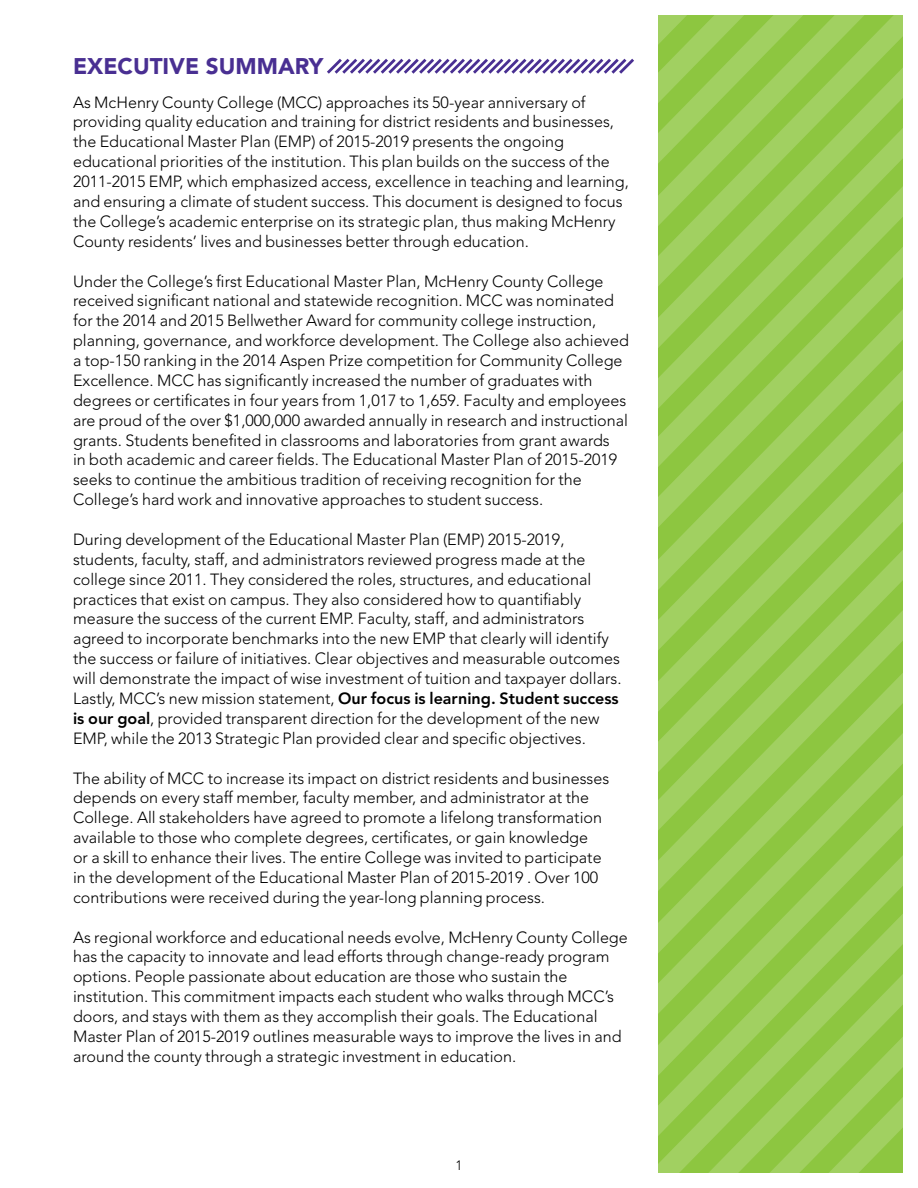
<style>
.page{position:relative;width:918px;height:1188px;background:#fff}
.page>*{position:absolute;margin:0;border:0;box-sizing:border-box;transform-origin:0 0}
.t1{font:900 22.5px "Avenir LT Std";color:#492f92}
.t2{font:300 16.2px/20px "Avenir LT Std";color:#000}
.t3{font:300 13.5px "Avenir LT Std";color:#000}
.s1{font-weight:800}
</style>
<div class="page">
<svg style="left:327px;top:58px;width:307px;height:16px"></svg>
<svg style="left:659px;top:1148px;width:244px;height:25px;background:#96ca4f"></svg>
<svg style="left:659px;top:1118px;width:244px;height:30px;background:#97cb50"></svg>
<svg style="left:659px;top:1089px;width:244px;height:29px;background:#97cb50"></svg>
<svg style="left:659px;top:1059px;width:244px;height:30px;background:#97ca50"></svg>
<svg style="left:659px;top:1032px;width:244px;height:27px;background:#97cb50"></svg>
<svg style="left:659px;top:1002px;width:244px;height:30px;background:#96ca50"></svg>
<svg style="left:659px;top:973px;width:244px;height:29px;background:#97cb51"></svg>
<svg style="left:659px;top:944px;width:244px;height:29px;background:#96ca50"></svg>
<svg style="left:659px;top:914px;width:244px;height:30px;background:#97cb51"></svg>
<svg style="left:659px;top:885px;width:244px;height:29px;background:#96ca50"></svg>
<svg style="left:659px;top:857px;width:244px;height:28px;background:#97cb50"></svg>
<svg style="left:659px;top:828px;width:244px;height:29px;background:#96ca50"></svg>
<svg style="left:659px;top:796px;width:244px;height:32px;background:#97cb50"></svg>
<svg style="left:659px;top:767px;width:244px;height:29px;background:#96ca50"></svg>
<svg style="left:659px;top:737px;width:244px;height:30px;background:#97cb51"></svg>
<svg style="left:659px;top:708px;width:244px;height:29px;background:#96ca50"></svg>
<svg style="left:659px;top:16px;width:244px;height:692px;background:#97cb50"></svg>
<svg style="left:659px;top:16px;width:226px;height:664px;background:#96ca50"></svg>
<svg style="left:659px;top:16px;width:196px;height:635px;background:#97cb50"></svg>
<h1 class="t1" style="left:73px;top:53px;width:252px">EXECUTIVE SUMMARY</h1>
<p class="t2" style="left:73px;top:92px;width:557px">As McHenry County College (MCC) approaches its 50-year anniversary of providing quality education and training for district residents and businesses, the Educational Master Plan (EMP) of 2015-2019 presents the ongoing educational priorities of the institution. This plan builds on the success of the 2011-2015 EMP, which emphasized access, excellence in teaching and learning, and ensuring a climate of student success. This document is designed to focus the College’s academic enterprise on its strategic plan, thus making McHenry County residents’ lives and businesses better through education.</p>
<p class="t2" style="left:73px;top:271px;width:557px">Under the College’s first Educational Master Plan, McHenry County College received significant national and statewide recognition. MCC was nominated for the 2014 and 2015 Bellwether Award for community college instruction, planning, governance, and workforce development. The College also achieved a top-150 ranking in the 2014 Aspen Prize competition for Community College Excellence. MCC has significantly increased the number of graduates with degrees or certificates in four years from 1,017 to 1,659. Faculty and employees are proud of the over $1,000,000 awarded annually in research and instructional grants. Students benefited in classrooms and laboratories from grant awards<br>in both academic and career fields. The Educational Master Plan of 2015-2019 seeks to continue the ambitious tradition of receiving recognition for the College’s hard work and innovative approaches to student success.</p>
<p class="t2" style="left:73px;top:529px;width:550px">During development of the Educational Master Plan (EMP) 2015-2019, students, faculty, staff, and administrators reviewed progress made at the college since 2011. They considered the roles, structures, and educational practices that exist on campus. They also considered how to quantifiably measure the success of the current EMP. Faculty, staff, and administrators agreed to incorporate benchmarks into the new EMP that clearly will identify the success or failure of initiatives. Clear objectives and measurable outcomes will demonstrate the impact of wise investment of tuition and taxpayer dollars.<br>Lastly, MCC’s new mission statement, <span class="s1">Our focus is learning. Student success is our goal</span>, provided transparent direction for the development of the new EMP, while the 2013 Strategic Plan provided clear and specific objectives.</p>
<p class="t2" style="left:73px;top:768px;width:538px">The ability of MCC to increase its impact on district residents and businesses depends on every staff member, faculty member, and administrator at the College. All stakeholders have agreed to promote a lifelong transformation available to those who complete degrees, certificates, or gain knowledge<br>or a skill to enhance their lives. The entire College was invited to participate in the development of the Educational Master Plan of 2015-2019 . Over 100 contributions were received during the year-long planning process.</p>
<p class="t2" style="left:73px;top:927px;width:556px">As regional workforce and educational needs evolve, McHenry County College has the capacity to innovate and lead efforts through change-ready program options. People passionate about education are those who sustain the institution. This commitment impacts each student who walks through MCC’s doors, and stays with them as they accomplish their goals. The Educational Master Plan of 2015-2019 outlines measurable ways to improve the lives in and around the county through a strategic investment in education.</p>
<p class="t3" style="left:455px;top:1157px;width:9px">1</p>
</div>
